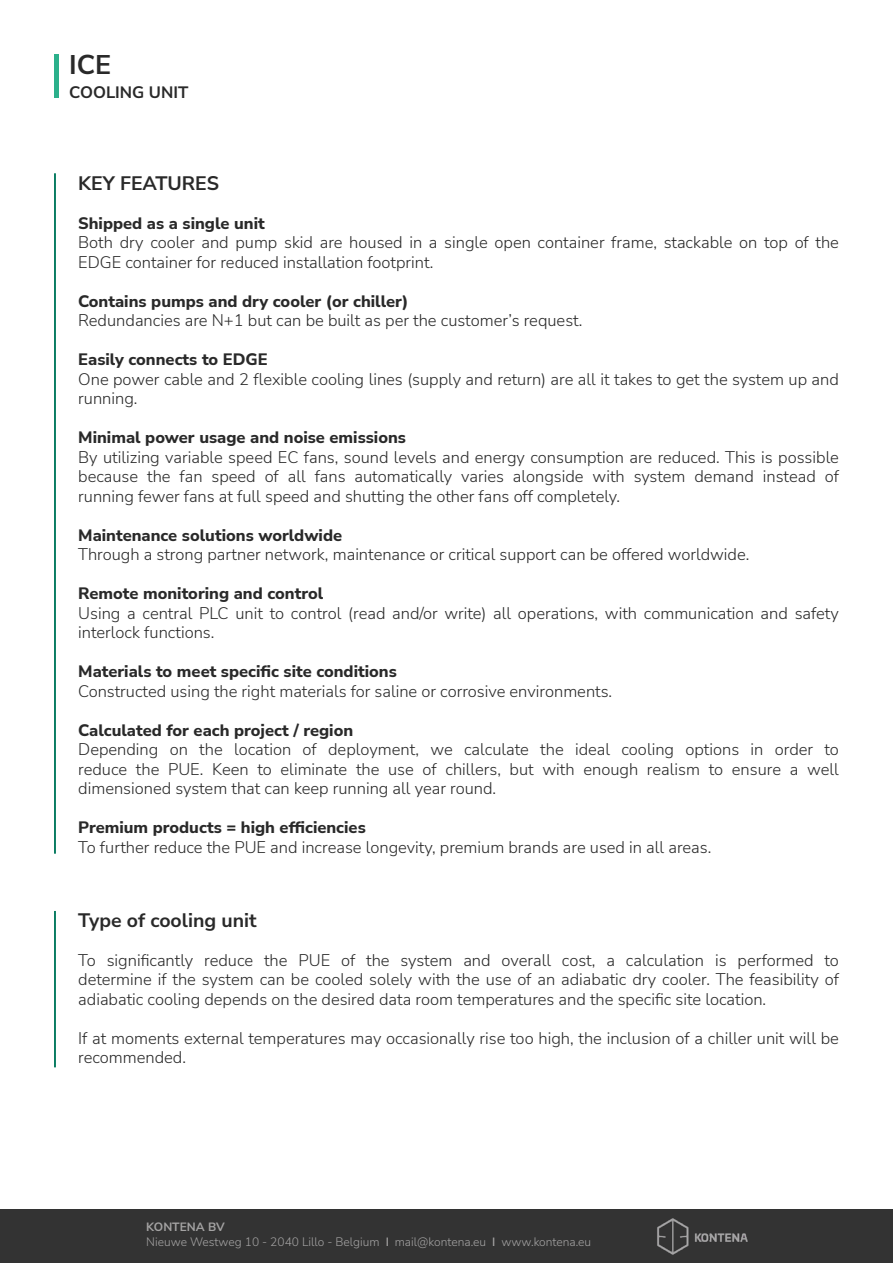
<style>
.page{position:relative;width:893px;height:1263px;background:#fff}
.page>*{position:absolute;margin:0;border:0;box-sizing:border-box;transform-origin:0 0}
.t1{font:700 27px "Nunito Sans";color:#292929}
.t2{font:700 19.5px "Nunito Sans";color:#292929}
.t3{font:300 16.5px/19.5px "Nunito Sans";color:#292929}
.t4{font:800 16.5px "Nunito Sans";color:#292929}
.t5{font:700 16.5px "Nunito Sans";color:#292929}
.t6{font:300 12px/15px "Nunito Sans";color:#a4a3a3}
.s1{font-weight:700}
.s2{font-weight:600}
</style>
<div class="page">
<hr style="left:54px;top:54px;width:4px;height:44px;background:#2bb08b">
<hr style="left:54px;top:173px;width:2px;height:681px;background:#0a7c62">
<hr style="left:54px;top:911px;width:2px;height:156px;background:#0a7c62">
<div style="left:0;top:1209px;width:893px;height:54px;background:#333"></div>
<img style="left:657px;top:1218px;width:91px;height:37px">
<h1 class="t1" style="left:69px;top:45px;width:44px">ICE</h1>
<p class="t5" style="left:69px;top:80px;width:120px">COOLING UNIT</p>
<p class="t2" style="left:78px;top:169px;width:142px">KEY FEATURES</p>
<p class="t4" style="left:78px;top:211px;width:188px">Shipped as a single unit</p>
<p class="t3" style="left:78px;top:232px;width:762px">Both dry cooler and pump skid are housed in a single open container frame, stackable on top of the<br>EDGE container for reduced installation footprint.</p>
<p class="t4" style="left:78px;top:289px;width:332px">Contains pumps and dry cooler (or chiller)</p>
<p class="t3" style="left:78px;top:310px;width:506px">Redundancies are N+1 but can be built as per the customer’s request.</p>
<p class="t4" style="left:78px;top:348px;width:191px">Easily connects to EDGE</p>
<p class="t3" style="left:78px;top:369px;width:762px">One power cable and 2 flexible cooling lines (supply and return) are all it takes to get the system up and running.</p>
<p class="t4" style="left:78px;top:426px;width:329px">Minimal power usage and noise emissions</p>
<p class="t3" style="left:78px;top:447px;width:762px;text-align:justify">By utilizing variable speed EC fans, sound levels and energy consumption are reduced. This is possible because the fan speed of all fans automatically varies alongside with system demand instead of running fewer fans at full speed and shutting the other fans off completely.</p>
<p class="t4" style="left:78px;top:523px;width:265px">Maintenance solutions worldwide</p>
<p class="t3" style="left:78px;top:544px;width:673px">Through a strong partner network, maintenance or critical support can be offered worldwide.</p>
<p class="t4" style="left:78px;top:582px;width:246px">Remote monitoring and control</p>
<p class="t3" style="left:78px;top:603px;width:762px">Using a central PLC unit to control (read and/or write) all operations, with communication and safety interlock functions.</p>
<p class="t4" style="left:78px;top:660px;width:320px">Materials to meet specific site conditions</p>
<p class="t3" style="left:78px;top:681px;width:535px">Constructed using the right materials for saline or corrosive environments.</p>
<p class="t4" style="left:78px;top:718px;width:276px">Calculated for each project / region</p>
<p class="t3" style="left:78px;top:739px;width:762px;text-align:justify">Depending on the location of deployment, we calculate the ideal cooling options in order to reduce the PUE. Keen to eliminate the use of chillers, but with enough realism to ensure a well dimensioned system that can keep running all year round.</p>
<p class="t4" style="left:78px;top:816px;width:289px">Premium products = high efficiencies</p>
<p class="t3" style="left:78px;top:837px;width:635px">To further reduce the PUE and increase longevity, premium brands are used in all areas.</p>
<p class="t2" style="left:78px;top:906px;width:180px">Type of cooling unit</p>
<p class="t3" style="left:78px;top:949px;width:762px;text-align:justify">To significantly reduce the PUE of the system and overall cost, a calculation is performed to determine if the system can be cooled solely with the use of an adiabatic dry cooler. The feasibility of adiabatic cooling depends on the desired data room temperatures and the specific site location.</p>
<p class="t3" style="left:78px;top:1027px;width:762px">If at moments external temperatures may occasionally rise too high, the inclusion of a chiller unit will be recommended.</p>
<p class="t6" style="left:146px;top:1219px;width:446px"><span class="s1">KONTENA BV<br></span>Nieuwe Westweg 10 - 2040 Lillo - Belgium <span class="s2">Ӏ</span> mail@kontena.eu <span class="s2">Ӏ</span> www.kontena.eu</p>
</div>
